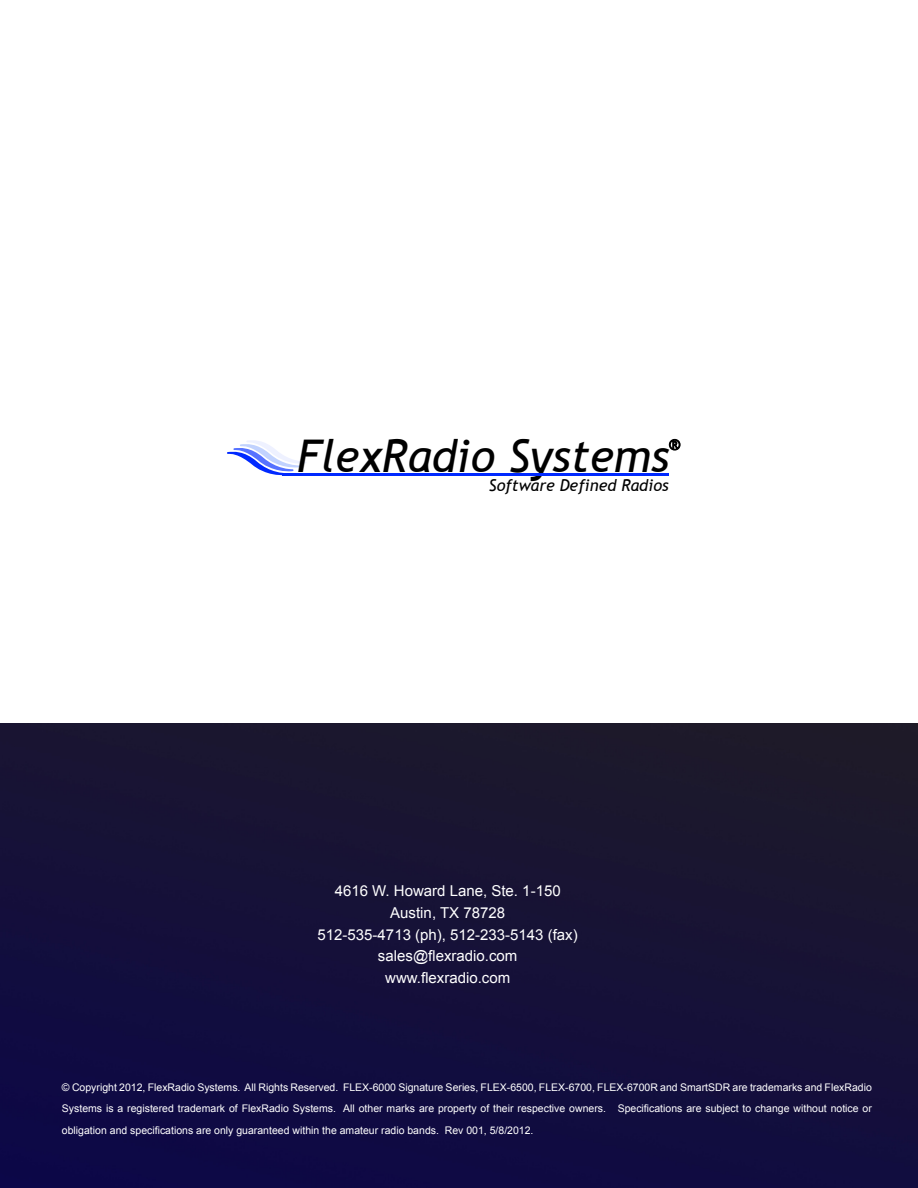
<style>
.page{position:relative;width:918px;height:1188px;background:#fff}
.page>*{position:absolute;margin:0;border:0;box-sizing:border-box;transform-origin:0 0}
.t1{font:italic 45px "Trebuchet MS";color:#000}
.t2{font:italic 16.2px "Trebuchet MS";color:#000}
.t3{font:15px "Arial";color:#fff}
.t4{font:10.5px/21.6px "Arial";color:#fff;text-align:justify}
</style>
<div class="page">
<img style="left:0;top:724px;width:918px;height:464px">
<svg style="left:227px;top:440px;width:80px;height:36px"></svg>
<svg style="left:669px;top:439px;width:12px;height:12px"></svg>
<hr style="left:282px;top:473px;width:387px;height:2px;background:#0029ff">
<p class="t1" style="left:297px;top:429px;width:374px">FlexRadio Systems</p>
<p class="t2" style="left:669px;top:435px;width:13px">®</p>
<p class="t2" style="left:489px;top:476px;width:181px">Software Defined Radios</p>
<p class="t3" style="left:335px;top:881px;width:227px">4616 W. Howard Lane, Ste. 1-150</p>
<p class="t3" style="left:390px;top:903px;width:116px">Austin, TX 78728</p>
<p class="t3" style="left:318px;top:925px;width:262px">512-535-4713 (ph), 512-233-5143 (fax)</p>
<p class="t3" style="left:378px;top:946px;width:141px">sales@flexradio.com</p>
<p class="t3" style="left:385px;top:968px;width:127px">www.flexradio.com</p>
<p class="t4" style="left:62px;top:1076px;width:811px">© Copyright 2012, FlexRadio Systems. All Rights Reserved. FLEX-6000 Signature Series, FLEX-6500, FLEX-6700, FLEX-6700R and SmartSDR are trademarks and FlexRadio Systems is a registered trademark of FlexRadio Systems. All other marks are property of their respective owners. Specifications are subject to change without notice or obligation and specifications are only guaranteed within the amateur radio bands. Rev 001, 5/8/2012.</p>
</div>
